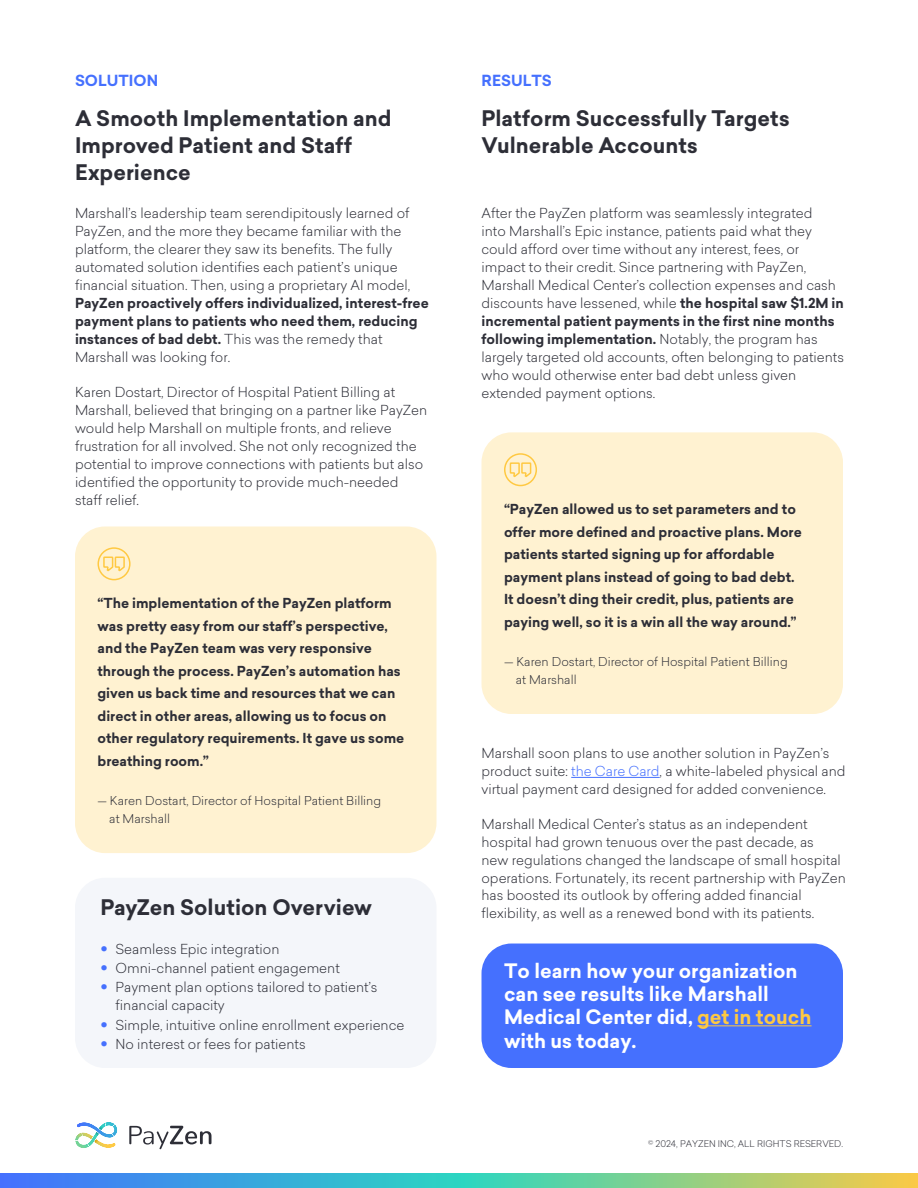
<style>
.page{position:relative;width:918px;height:1188px;background:#fff}
.page>*{position:absolute;margin:0;border:0;box-sizing:border-box;transform-origin:0 0}
.t1{font:700 21px/27px "Sailec";color:#2d2e37}
.t2{font:700 19.5px/23.4px "Sailec";color:#fff}
.t3{font:700 15px "Sailec";color:#4570fe}
.t4{font:300 13.5px/18px "Sailec";color:#2d2e37}
.t5{font:700 13.5px/22.5px "Sailec";color:#2d2e37}
.t6{font:300 12px/18px "Sailec";color:#2d2e37}
.t7{font:300 9px "Sailec";color:#2d2e37}
.s1{font-weight:300}
.s2{font-weight:700;font-size:21px;color:#4570fe}
.s3{font-weight:700}
.s4{color:#4570fe}
.s5{color:#fec943}
</style>
<div class="page">
<svg style="left:0;top:1173px;width:918px;height:15px;background:#65b8b1"></svg>
<svg style="left:75px;top:1122px;width:42px;height:26px"></svg>
<svg style="left:129px;top:1126px;width:83px;height:23px"></svg>
<hr style="left:571px;top:777px;width:89px;height:1px;background:#4570fe">
<div style="left:75px;top:878px;width:362px;height:190px;background:#f4f6fa;border-radius:30px"></div>
<div style="left:482px;top:432px;width:361px;height:282px;background:#fff2d1;border-radius:30px"></div>
<svg style="left:504px;top:453px;width:33px;height:34px"></svg>
<div style="left:75px;top:526px;width:362px;height:327px;background:#fff2d1;border-radius:30px"></div>
<svg style="left:97px;top:547px;width:34px;height:34px"></svg>
<div style="left:482px;top:944px;width:361px;height:124px;background:#4570fe;border-radius:30px"></div>
<hr style="left:697px;top:1025px;width:115px;height:1px;background:#fec943">
<p class="t3" style="left:75px;top:73px;width:85px">SOLUTION</p>
<h1 class="t1" style="left:75px;top:107px;width:318px">A Smooth Implementation and<br>Improved Patient and Staff<br>Experience</h1>
<p class="t4" style="left:75px;top:204px;width:337px">Marshall’s leadership team serendipitously learned of PayZen, and the more they became familiar with the platform, the clearer they saw its benefits. The fully automated solution identifies each patient’s unique financial situation. Then, using a proprietary AI model,</p>
<p class="t5" style="left:75px;top:295px;width:355px;line-height:18px">PayZen proactively offers individualized, interest-free payment plans to patients who need them, reducing instances of bad debt. <span class="s1">This was the remedy that Marshall was looking for.</span></p>
<p class="t4" style="left:75px;top:382px;width:354px">Karen Dostart, Director of Hospital Patient Billing at Marshall, believed that bringing on a partner like PayZen would help Marshall on multiple fronts, and relieve frustration for all involved. She not only recognized the potential to improve connections with patients but also identified the opportunity to provide much-needed staff relief.</p>
<p class="t5" style="left:98px;top:593px;width:308px">“The implementation of the PayZen platform was pretty easy from our staff’s perspective, and the PayZen team was very responsive through the process. PayZen’s automation has given us back time and resources that we can direct in other areas, allowing us to focus on other regulatory requirements. It gave us some breathing room.”</p>
<p class="t6" style="left:109px;top:791px;width:273px;text-indent:-12px">— Karen Dostart, Director of Hospital Patient Billing at Marshall</p>
<h1 class="t1" style="left:100px;top:896px;width:273px">PayZen Solution Overview</h1>
<p class="t4" style="left:100px;top:940px;width:181px"><span class="s2">•</span> Seamless Epic integration</p>
<p class="t4" style="left:100px;top:959px;width:241px"><span class="s2">•</span> Omni-channel patient engagement</p>
<p class="t4" style="left:116px;top:978px;width:264px;text-indent:-15px"><span class="s2">•</span> Payment plan options tailored to patient’s financial capacity</p>
<p class="t4" style="left:100px;top:1015px;width:305px"><span class="s2">•</span> Simple, intuitive online enrollment experience</p>
<p class="t4" style="left:100px;top:1034px;width:207px"><span class="s2">•</span> No interest or fees for patients</p>
<p class="t3" style="left:482px;top:73px;width:72px">RESULTS</p>
<h1 class="t1" style="left:482px;top:107px;width:310px">Platform Successfully Targets<br>Vulnerable Accounts</h1>
<p class="t4" style="left:482px;top:204px;width:364px">After the PayZen platform was seamlessly integrated<br>into Marshall’s Epic instance, patients paid what they could afford over time without any interest, fees, or impact to their credit. Since partnering with PayZen, Marshall Medical Center’s collection expenses and cash discounts have lessened, while <span class="s3">the hospital saw $1.2M in incremental patient payments in the first nine months following implementation.</span> Notably, the program has largely targeted old accounts, often belonging to patients who would otherwise enter bad debt unless given extended payment options.</p>
<p class="t5" style="left:504px;top:499px;width:299px">“PayZen allowed us to set parameters and to offer more defined and proactive plans. More patients started signing up for affordable payment plans instead of going to bad debt.<br>It doesn’t ding their credit, plus, patients are paying well, so it is a win all the way around.”</p>
<p class="t6" style="left:516px;top:652px;width:273px;text-indent:-12px">— Karen Dostart, Director of Hospital Patient Billing at Marshall</p>
<p class="t4" style="left:482px;top:744px;width:366px">Marshall soon plans to use another solution in PayZen’s product suite: <span class="s4">the Care Card</span>, a white-labeled physical and virtual payment card designed for added convenience.</p>
<p class="t4" style="left:482px;top:814px;width:366px">Marshall Medical Center’s status as an independent hospital had grown tenuous over the past decade, as<br>new regulations changed the landscape of small hospital operations. Fortunately, its recent partnership with PayZen has boosted its outlook by offering added financial flexibility, as well as a renewed bond with its patients.</p>
<h2 class="t2" style="left:504px;top:960px;width:309px">To learn how your organization can see results like Marshall<br>Medical Center did, <span class="s5">get in touch </span>with us today.</h2>
<p class="t7" style="left:648px;top:1140px;width:196px">© 2024, PAYZEN INC, ALL RIGHTS RESERVED.</p>
</div>
